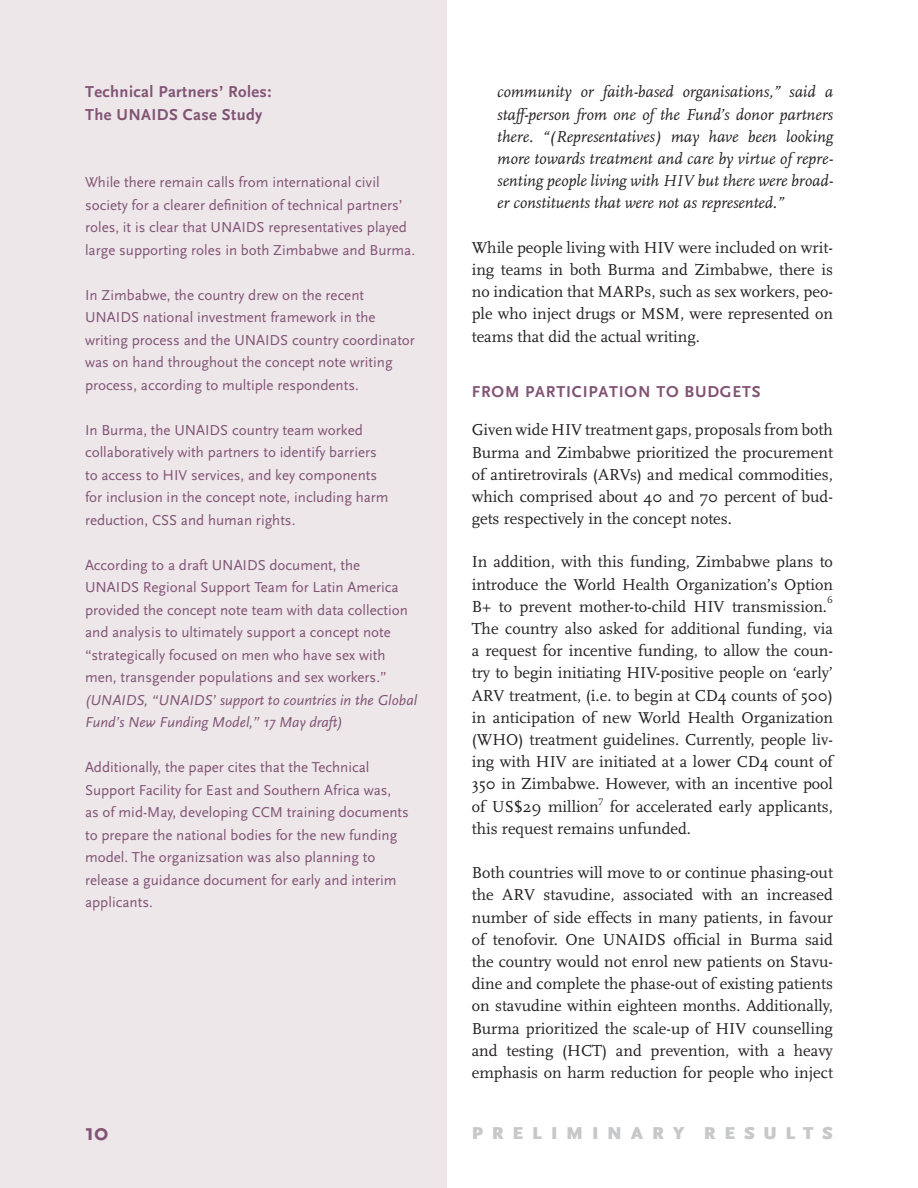
<style>
.page{position:relative;width:918px;height:1188px;background:#fff}
.page>*{position:absolute;margin:0;border:0;box-sizing:border-box;transform-origin:0 0}
.t1{font:700 24px "Scala Sans";color:#815374}
.t2{font:900 18px "Scala Sans";letter-spacing:.49em;color:#c7c8ca}
.t3{font:16.5px/22.2px "Scala";color:#231f20;text-align:justify}
.t4{font:italic 16.5px/22.2px "Scala";color:#231f20;text-align:justify}
.t5{font:700 16.5px/22.5px "Scala Sans";letter-spacing:.025em;color:#815374}
.t6{font:700 16.5px "Scala Sans";letter-spacing:.05em;color:#815374}
.t7{font:15px/22.5px "Scala Sans";color:#815374}
.t8{font:italic 15px/22.5px "Scala Sans";color:#815374}
.t9{font:9.6px "Scala";color:#231f20}
</style>
<div class="page">
<div style="left:0;top:0;width:446px;height:1188px;background:#ede7ea"></div>
<p class="t5" style="left:85px;top:81px;width:188px">Technical Partners’ Roles:<br>The UNAIDS Case Study</p>
<p class="t7" style="left:85px;top:171px;width:332px">While there remain calls from international civil society for a clearer definition of technical partners’ roles, it is clear that UNAIDS representatives played large supporting roles in both Zimbabwe and Burma.</p>
<p class="t7" style="left:85px;top:284px;width:332px">In Zimbabwe, the country drew on the recent UNAIDS national investment framework in the writing process and the UNAIDS country coordinator was on hand throughout the concept note writing process, according to multiple respondents.</p>
<p class="t7" style="left:85px;top:419px;width:305px">In Burma, the UNAIDS country team worked collaboratively with partners to identify barriers to access to HIV services, and key components for inclusion in the concept note, including harm reduction, CSS and human rights.</p>
<p class="t7" style="left:85px;top:554px;width:324px">According to a draft UNAIDS document, the UNAIDS Regional Support Team for Latin America provided the concept note team with data collection and analysis to ultimately support a concept note “strategically focused on men who have sex with men, transgender populations and sex workers.”</p>
<p class="t8" style="left:85px;top:689px;width:334px">(UNAIDS, “UNAIDS’ support to countries in the Global<br>Fund’s New Funding Model,” 17 May draft)</p>
<p class="t7" style="left:85px;top:756px;width:325px">Additionally, the paper cites that the Technical Support Facility for East and Southern Africa was, as of mid-May, developing CCM training documents to prepare the national bodies for the new funding model. The organizsation was also planning to release a guidance document for early and interim applicants.</p>
<p class="t4" style="left:497px;top:81px;width:337px">community or faith-based organisations,” said a staff-person from one of the Fund’s donor partners there. “(Representatives) may have been looking more towards treatment and care by virtue of repre&shy;senting people living with HIV but there were broad&shy;er constituents that were not as represented.”</p>
<p class="t3" style="left:472px;top:237px;width:363px">While people living with HIV were included on writ&shy;ing teams in both Burma and Zimbabwe, there is no indication that MARPs, such as sex workers, peo&shy;ple who inject drugs or MSM, were represented on teams that did the actual writing.</p>
<p class="t6" style="left:472px;top:382px;width:290px">FROM PARTICIPATION TO BUDGETS</p>
<p class="t3" style="left:472px;top:419px;width:363px">Given wide HIV treatment gaps, proposals from both Burma and Zimbabwe prioritized the procurement of antiretrovirals (ARVs) and medical commodities, which comprised about 40 and 70 percent of bud&shy;gets respectively in the concept notes.</p>
<p class="t3" style="left:472px;top:551px;width:363px">In addition, with this funding, Zimbabwe plans to introduce the World Health Organization’s Option B+ to prevent mother-to-child HIV transmission.</p>
<p class="t9" style="left:827px;top:595px;width:7px">6</p>
<p class="t3" style="left:472px;top:618px;width:363px">The country also asked for additional funding, via a request for incentive funding, to allow the coun&shy;try to begin initiating HIV-positive people on ‘early’ ARV treatment, (i.e. to begin at CD4 counts of 500) in anticipation of new World Health Organization (WHO) treatment guidelines. Currently, people liv&shy;ing with HIV are initiated at a lower CD4 count of 350 in Zimbabwe. However, with an incentive pool of US$29 million</p>
<p class="t9" style="left:599px;top:795px;width:6px">7</p>
<p class="t3" style="left:472px;top:795px;width:363px;text-indent:138px">for accelerated early applicants, this request remains unfunded.</p>
<p class="t3" style="left:472px;top:862px;width:363px">Both countries will move to or continue phasing-out the ARV stavudine, associated with an increased number of side effects in many patients, in favour of tenofovir. One UNAIDS official in Burma said the country would not enrol new patients on Stavu&shy;dine and complete the phase-out of existing patients on stavudine within eighteen months. Additionally, Burma prioritized the scale-up of HIV counselling and testing (HCT) and prevention, with a heavy emphasis on harm reduction for people who inject</p>
<h1 class="t1" style="left:85px;top:1119px;width:25px">10</h1>
<p class="t2" style="left:472px;top:1124px;width:363px">PRELIMINARY RESULTS</p>
</div>
